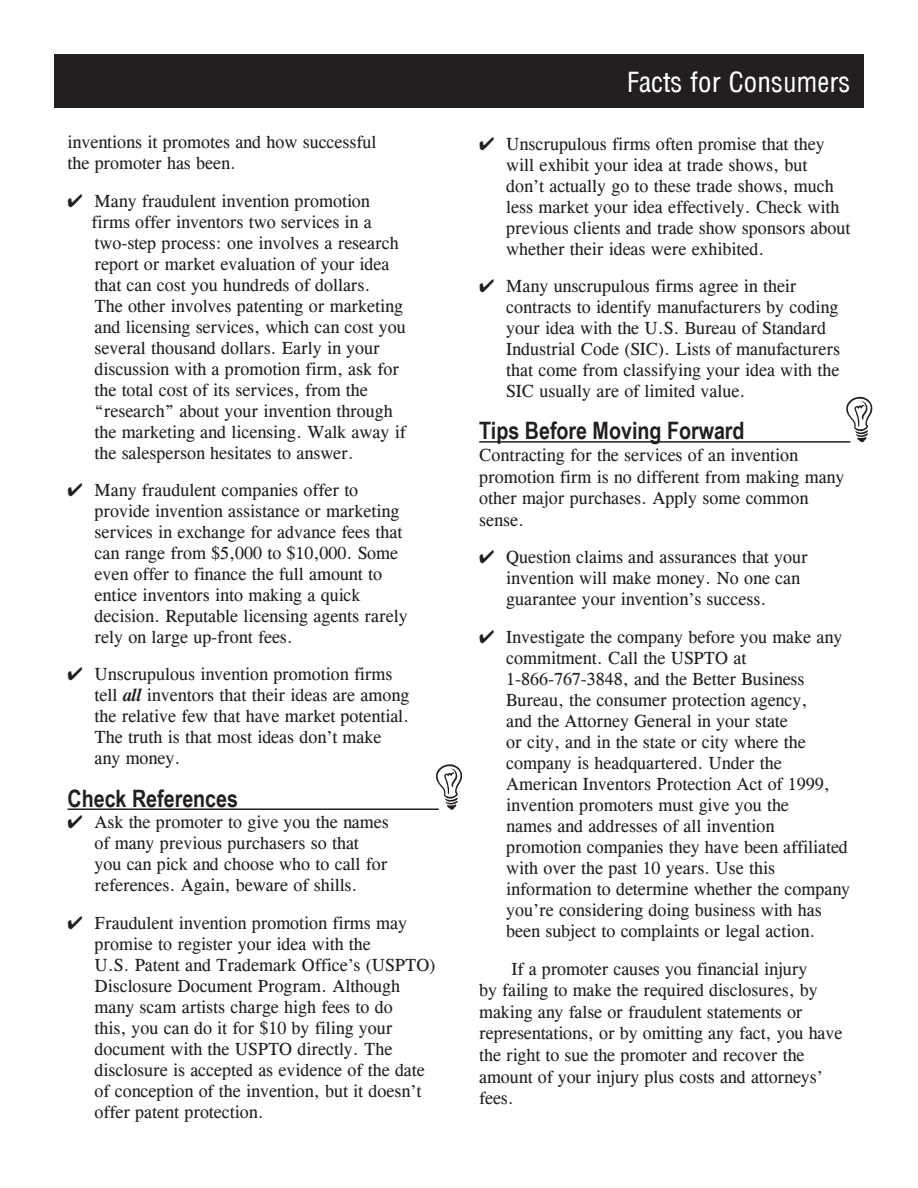
<style>
.page{position:relative;width:918px;height:1188px;background:#fff}
.page>*{position:absolute;margin:0;border:0;box-sizing:border-box;transform-origin:0 0}
.t1{font:condensed 27px "Arena";color:#fff}
.AHead{font:700 24px "Arial Narrow";color:#231f20}
.Bullet-2{font:18px/21px "CG Times";color:#231f20}
.Body_Text{font:18px/21.6px "CG Times";letter-spacing:-.005em;color:#231f20}
.s1{font-weight:700;font-style:italic}
</style>
<div class="page">
<div style="left:55px;top:55px;width:808px;height:52px;background:#231f20"></div>
<div style="left:54px;top:54px;width:810px;height:54px;border:2px solid #231f20"></div>
<hr style="left:68px;top:808px;width:371px;height:2px;background:#231f20">
<hr style="left:479px;top:441px;width:371px;height:2px;background:#231f20">
<svg style="left:436px;top:764px;width:26px;height:46px"></svg>
<svg style="left:846px;top:397px;width:27px;height:45px"></svg>
<p class="Body_Text" style="left:68px;top:131px;width:310px">inventions it promotes and how successful the promoter has been.</p>
<p class="Bullet-2" style="left:92px;top:190px;width:316px;text-indent:-24px">✔ Many fraudulent invention promotion firms offer inventors two services in a two-step process: one involves a research report or market evaluation of your idea that can cost you hundreds of dollars.<br>The other involves patenting or marketing and licensing services, which can cost you several thousand dollars. Early in your discussion with a promotion firm, ask for the total cost of its services, from the “research” about your invention through the marketing and licensing. Walk away if the salesperson hesitates to answer.</p>
<p class="Bullet-2" style="left:94px;top:480px;width:315px;text-indent:-27px">✔ Many fraudulent companies offer to provide invention assistance or marketing services in exchange for advance fees that can range from $5,000 to $10,000. Some even offer to finance the full amount to entice inventors into making a quick decision. Reputable licensing agents rarely rely on large up-front fees.</p>
<p class="Bullet-2" style="left:94px;top:664px;width:316px;text-indent:-27px">✔ Unscrupulous invention promotion firms tell <span class="s1">all</span> inventors that their ideas are among the relative few that have market potential.<br>The truth is that most ideas don’t make any money.</p>
<p class="AHead" style="left:68px;top:780px;width:172px">Check References</p>
<p class="Bullet-2" style="left:94px;top:812px;width:296px;text-indent:-27px">✔ Ask the promoter to give you the names of many previous purchasers so that you can pick and choose who to call for references. Again, beware of shills.</p>
<p class="Bullet-2" style="left:94px;top:913px;width:342px;text-indent:-27px">✔ Fraudulent invention promotion firms may promise to register your idea with the<br>U.S. Patent and Trademark Office’s (USPTO)<br>Disclosure Document Program. Although many scam artists charge high fees to do<br>this, you can do it for $10 by filing your document with the USPTO directly. The disclosure is accepted as evidence of the date of conception of the invention, but it doesn’t offer patent protection.</p>
<h1 class="t1" style="left:627px;top:70px;width:225px">Facts for Consumers</h1>
<p class="Bullet-2" style="left:506px;top:133px;width:346px;text-indent:-27px">✔ Unscrupulous firms often promise that they will exhibit your idea at trade shows, but<br>don’t actually go to these trade shows, much less market your idea effectively. Check with previous clients and trade show sponsors about whether their ideas were exhibited.</p>
<p class="Bullet-2" style="left:506px;top:275px;width:335px;text-indent:-27px">✔ Many unscrupulous firms agree in their contracts to identify manufacturers by coding your idea with the U.S. Bureau of Standard Industrial Code (SIC). Lists of manufacturers that come from classifying your idea with the SIC usually are of limited value.</p>
<p class="AHead" style="left:479px;top:413px;width:267px">Tips Before Moving Forward</p>
<p class="Body_Text" style="left:479px;top:444px;width:367px">Contracting for the services of an invention promotion firm is no different from making many other major purchases. Apply some common sense.</p>
<p class="Bullet-2" style="left:506px;top:547px;width:303px;text-indent:-27px">✔ Question claims and assurances that your invention will make money. No one can guarantee your invention’s success.</p>
<p class="Bullet-2" style="left:506px;top:626px;width:346px;text-indent:-27px">✔ Investigate the company before you make any commitment. Call the USPTO at 1-866-767-3848, and the Better Business Bureau, the consumer protection agency,<br>and the Attorney General in your state<br>or city, and in the state or city where the company is headquartered. Under the American Inventors Protection Act of 1999, invention promoters must give you the<br>names and addresses of all invention promotion companies they have been affiliated with over the past 10 years. Use this information to determine whether the company you’re considering doing business with has been subject to complaints or legal action.</p>
<p class="Body_Text" style="left:479px;top:958px;width:365px;text-indent:32px">If a promoter causes you financial injury<br>by failing to make the required disclosures, by making any false or fraudulent statements or representations, or by omitting any fact, you have the right to sue the promoter and recover the amount of your injury plus costs and attorneys’ fees.</p>
</div>
